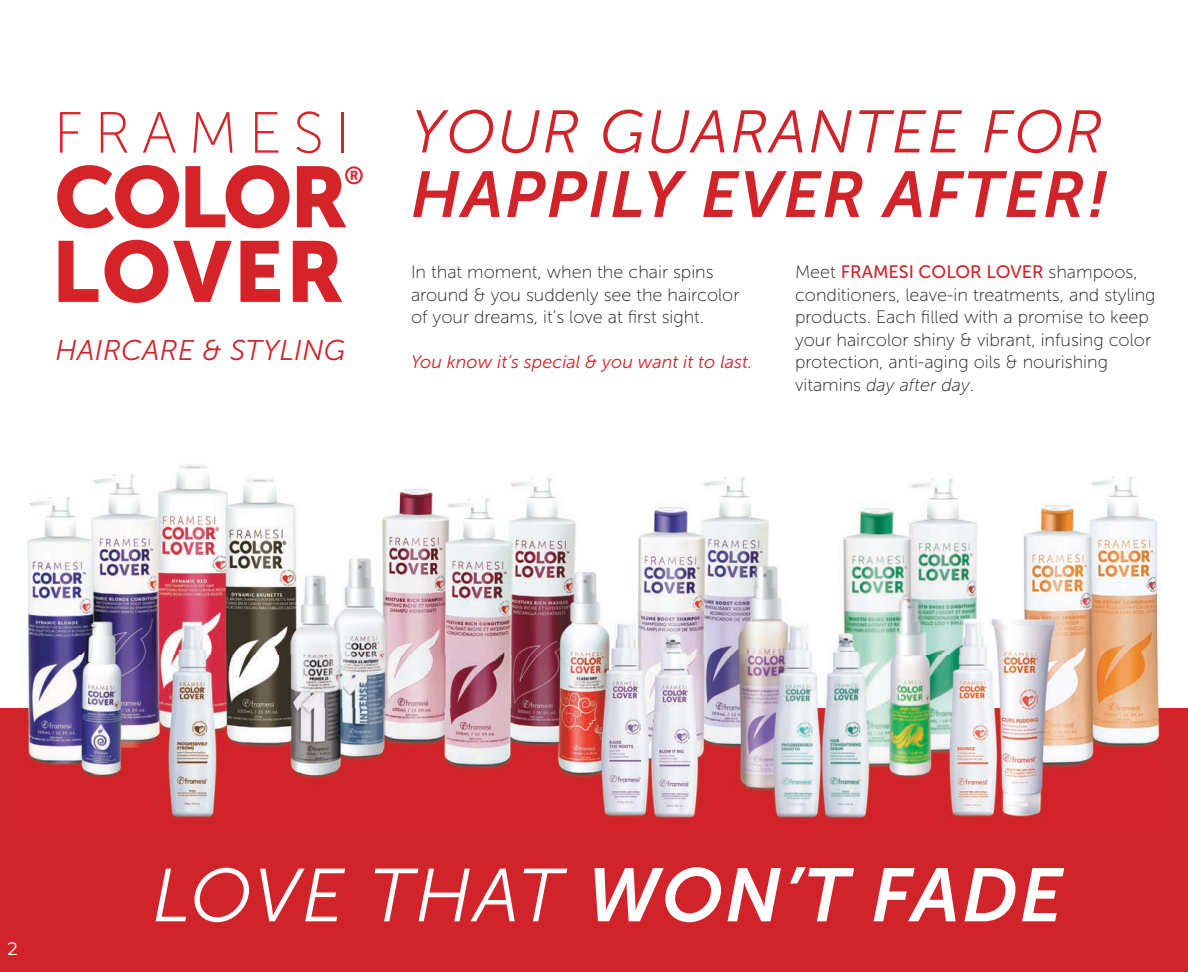
<style>
.page{position:relative;width:1188px;height:972px;background:#fff}
.page>*{position:absolute;margin:0;border:0;box-sizing:border-box;transform-origin:0 0}
.t1{font:85.5px/74.7px "Museo Sans 900";letter-spacing:-.005em;color:#d5232a}
.t2{font:italic 75px "Museo Sans 700";letter-spacing:.03em;color:#fff}
.t3{font:italic 64.5px "Museo Sans 700";letter-spacing:.03em;color:#d1232a}
.t4{font:italic 60px "Museo Sans 300";letter-spacing:.03em;color:#d1232a}
.t5{font:58.05px "Museo Sans 100";letter-spacing:.195em;color:#d5232a}
.t6{font:italic 28.5px "Museo Sans 300";letter-spacing:.01em;color:#d1232a}
.t7{font:24.45px "Museo Sans 700";color:#d5232a}
.t8{font:18px/22.5px "Museo Sans 100";color:#231f20}
.t9{font:italic 18px "Museo Sans 300";color:#d1232a}
.t10{font:18px "Museo Sans 500";color:#d1232a}
.t11{font:18px "Montserrat";color:#fff}
.s1{font-family:"Museo Sans 100";color:#231f20}
.s2{font-style:italic}
.s3{font-family:"Museo Sans 300"}
</style>
<div class="page">
<div style="left:0;top:708px;width:1188px;height:264px;background:#d1232a"></div>
<img style="left:22px;top:465px;width:1138px;height:354px">
<h3 class="t5" style="left:54px;top:102px;width:298px">FRAMESI</h3>
<h1 class="t1" style="left:51px;top:160px;width:298px">COLOR<br>LOVER</h1>
<h3 class="t7" style="left:344px;top:162px;width:21px">®</h3>
<h3 class="t6" style="left:56px;top:335px;width:291px">HAIRCARE &amp; STYLING</h3>
<h3 class="t4" style="left:411px;top:99px;width:693px">YOUR GUARANTEE FOR</h3>
<h3 class="t3" style="left:411px;top:159px;width:699px">HAPPILY EVER AFTER!</h3>
<p class="t8" style="left:411px;top:261px;width:330px">In that moment, when the chair spins around &amp; you suddenly see the haircolor of your dreams, it’s love at first sight.</p>
<p class="t9" style="left:411px;top:352px;width:343px">You know it’s special &amp; you want it to last.</p>
<p class="t10" style="left:795px;top:262px;width:344px"><span class="s1">Meet</span> FRAMESI COLOR LOVER <span class="s1">shampoos,</span></p>
<p class="t8" style="left:795px;top:283px;width:362px">conditioners, leave-in treatments, and styling products. Each filled with a promise to keep your haircolor shiny &amp; vibrant, infusing color protection, anti-aging oils &amp; nourishing vitamins <span class="s2">day after day</span>.</p>
<p class="t11" style="left:8px;top:936px;width:12px">2</p>
<h2 class="t2" style="left:152px;top:854px;width:912px"><span class="s3">LOVE THAT</span> WON’T FADE</h2>
</div>
